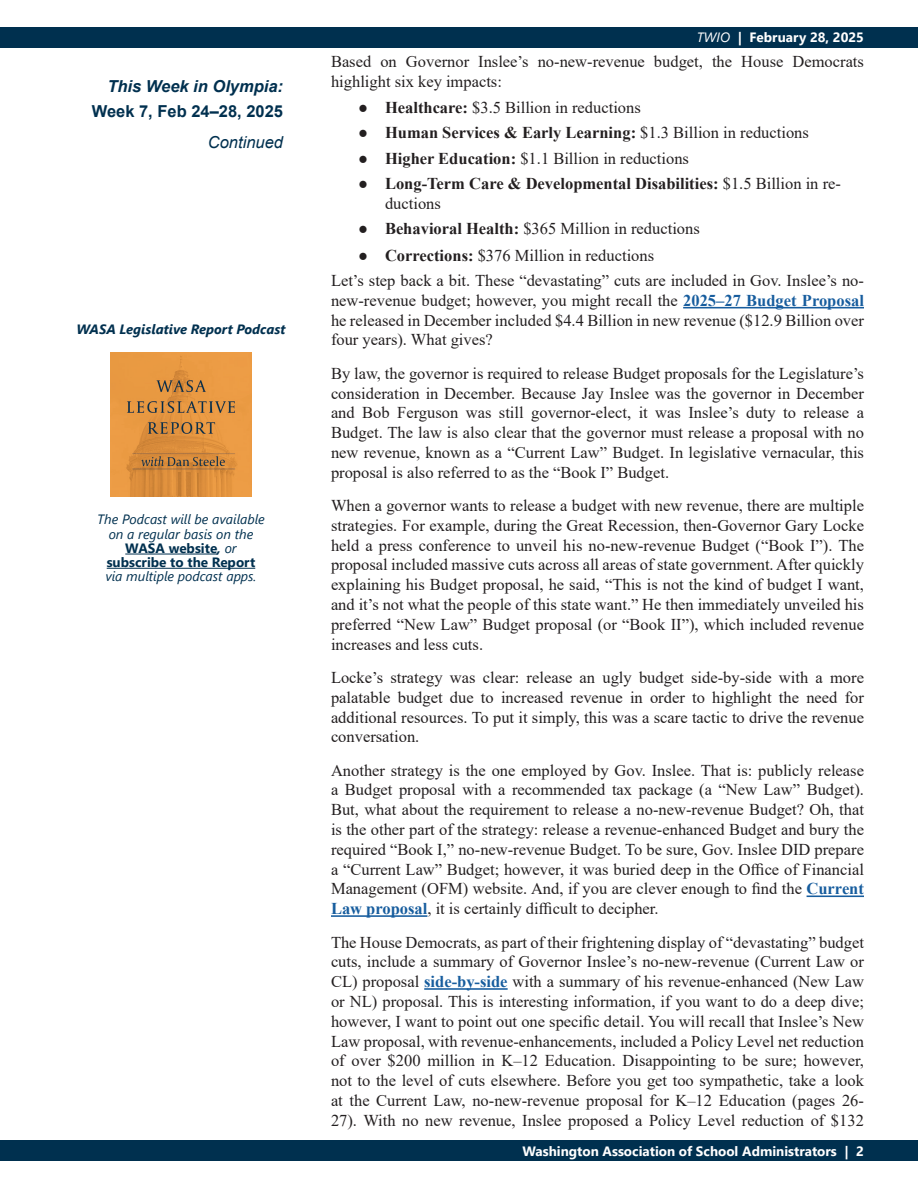
<style>
.page{position:relative;width:918px;height:1188px;background:#fff}
.page>*{position:absolute;margin:0;border:0;box-sizing:border-box;transform-origin:0 0}
.t1{font:16.5px/19.8px "Times New Roman";color:#231f20;text-align:justify}
.t2{font:700 16.5px/19.8px "Times New Roman";color:#231f20}
.body_-_subhead{font:700 16.5px "Arial";color:#00304f}
.body_-_subhead-2{font:italic 700 16.5px "Arial";color:#00304f}
.body_-_subhead-3{font:italic 16.5px "Arial";color:#00304f}
.Sidebar2{font:italic 13.5px/14.2px "Segoe UI";color:#00304f;text-align:center}
.t3{font:700 13.5px "Segoe UI";color:#fff}
.Sidebar2-2{font:italic 700 13.5px "Segoe UI";color:#00304f}
.s1{font-weight:700;font-style:normal}
.s2{font-weight:700}
.s3{font-weight:400;font-style:italic}
.s4{font-family:"Calibri";font-weight:700}
.s5{font-family:"Calibri"}
.s6{font-weight:400}
.s7{font-weight:700;color:#175d9e}
</style>
<div class="page">
<div style="left:0;top:1141px;width:918px;height:20px;background:#00304f"></div>
<div style="left:0;top:27px;width:918px;height:20px;background:#00304f"></div>
<hr style="left:125px;top:554px;width:92px;height:1px;background:#00304f">
<hr style="left:107px;top:568px;width:148px;height:1px;background:#00304f">
<img style="left:111px;top:352px;width:140px;height:145px">
<hr style="left:683px;top:307px;width:181px;height:1px;background:#175d9e">
<hr style="left:807px;top:896px;width:57px;height:1px;background:#175d9e">
<hr style="left:331px;top:915px;width:96px;height:2px;background:#175d9e">
<hr style="left:424px;top:988px;width:84px;height:2px;background:#175d9e">
<p class="body_-_subhead-2" style="left:107px;top:75px;width:177px">This Week in Olympia:</p>
<p class="body_-_subhead" style="left:92px;top:99px;width:193px">Week 7, Feb 24–28, 2025</p>
<p class="body_-_subhead-3" style="left:208px;top:132px;width:77px">Continued</p>
<p class="Sidebar2-2" style="left:77px;top:316px;width:210px">WASA Legislative Report Podcast</p>
<p class="Sidebar2" style="left:97px;top:510px;width:169px">The Podcast will be available on a regular basis on the<br><span class="s1">WASA website</span><span class="s2">,</span> or <span class="s1">subscribe to the Report </span>via multiple podcast apps.</p>
<p class="t3" style="left:697px;top:25px;width:169px"><span class="s3">TWIO</span> | February 28, 2025</p>
<p class="t1" style="left:331px;top:51px;width:535px">Based on Governor Inslee’s no-new-revenue budget, the House Democrats highlight six key impacts:</p>
<p class="t1" style="left:358px;top:97px;width:284px"><span class="s4">●</span> <span class="s2">Healthcare:</span> $3.5 Billion in reductions</p>
<p class="t2" style="left:358px;top:123px;width:452px"><span class="s5">●</span> Human Services &amp; Early Learning: <span class="s6">$1.3 Billion in reductions</span></p>
<p class="t1" style="left:358px;top:148px;width:333px"><span class="s4">●</span> <span class="s2">Higher Education:</span> $1.1 Billion in reductions</p>
<p class="t2" style="left:385px;top:173px;width:457px;text-indent:-27px"><span class="s5">●</span> Long-Term Care &amp; Developmental Disabilities: <span class="s6">$1.5 Billion in re&shy;ductions</span></p>
<p class="t1" style="left:358px;top:218px;width:343px"><span class="s4">●</span> <span class="s2">Behavioral Health:</span> $365 Million in reductions</p>
<p class="t1" style="left:358px;top:245px;width:298px"><span class="s4">●</span> <span class="s2">Corrections:</span> $376 Million in reductions</p>
<p class="t1" style="left:331px;top:270px;width:535px">Let’s step back a bit. These “devastating” cuts are included in Gov. Inslee’s no&shy;new-revenue budget; however, you might recall the <span class="s7">2025–27 Budget Proposal </span>he released in December included $4.4 Billion in new revenue ($12.9 Billion over four years). What gives?</p>
<p class="t1" style="left:331px;top:363px;width:535px">By law, the governor is required to release Budget proposals for the Legislature’s consideration in December. Because Jay Inslee was the governor in December and Bob Ferguson was still governor-elect, it was Inslee’s duty to release a Budget. The law is also clear that the governor must release a proposal with no new revenue, known as a “Current Law” Budget. In legislative vernacular, this proposal is also referred to as the “Book I” Budget.</p>
<p class="t1" style="left:331px;top:495px;width:535px">When a governor wants to release a budget with new revenue, there are multiple strategies. For example, during the Great Recession, then-Governor Gary Locke held a press conference to unveil his no-new-revenue Budget (“Book I”). The proposal included massive cuts across all areas of state government. After quickly explaining his Budget proposal, he said, “This is not the kind of budget I want, and it’s not what the people of this state want.” He then immediately unveiled his preferred “New Law” Budget proposal (or “Book II”), which included revenue increases and less cuts.</p>
<p class="t1" style="left:331px;top:667px;width:535px">Locke’s strategy was clear: release an ugly budget side-by-side with a more palatable budget due to increased revenue in order to highlight the need for additional resources. To put it simply, this was a scare tactic to drive the revenue conversation.</p>
<p class="t1" style="left:331px;top:760px;width:535px">Another strategy is the one employed by Gov. Inslee. That is: publicly release a Budget proposal with a recommended tax package (a “New Law” Budget).<br>But, what about the requirement to release a no-new-revenue Budget? Oh, that is the other part of the strategy: release a revenue-enhanced Budget and bury the required “Book I,” no-new-revenue Budget. To be sure, Gov. Inslee DID prepare a “Current Law” Budget; however, it was buried deep in the Office of Financial Management (OFM) website. And, if you are clever enough to find the <span class="s7">Current Law proposal</span>, it is certainly difficult to decipher.</p>
<p class="t1" style="left:331px;top:932px;width:535px">The House Democrats, as part of their frightening display of “devastating” budget cuts, include a summary of Governor Inslee’s no-new-revenue (Current Law or CL) proposal <span class="s7">side-by-side</span> with a summary of his revenue-enhanced (New Law or NL) proposal. This is interesting information, if you want to do a deep dive; however, I want to point out one specific detail. You will recall that Inslee’s New Law proposal, with revenue-enhancements, included a Policy Level net reduction of over $200 million in K–12 Education. Disappointing to be sure; however, not to the level of cuts elsewhere. Before you get too sympathetic, take a look at the Current Law, no-new-revenue proposal for K–12 Education (pages 26- 27). With no new revenue, Inslee proposed a Policy Level reduction of $132</p>
<p class="t3" style="left:523px;top:1138px;width:343px">Washington Association of School Administrators | 2</p>
</div>
